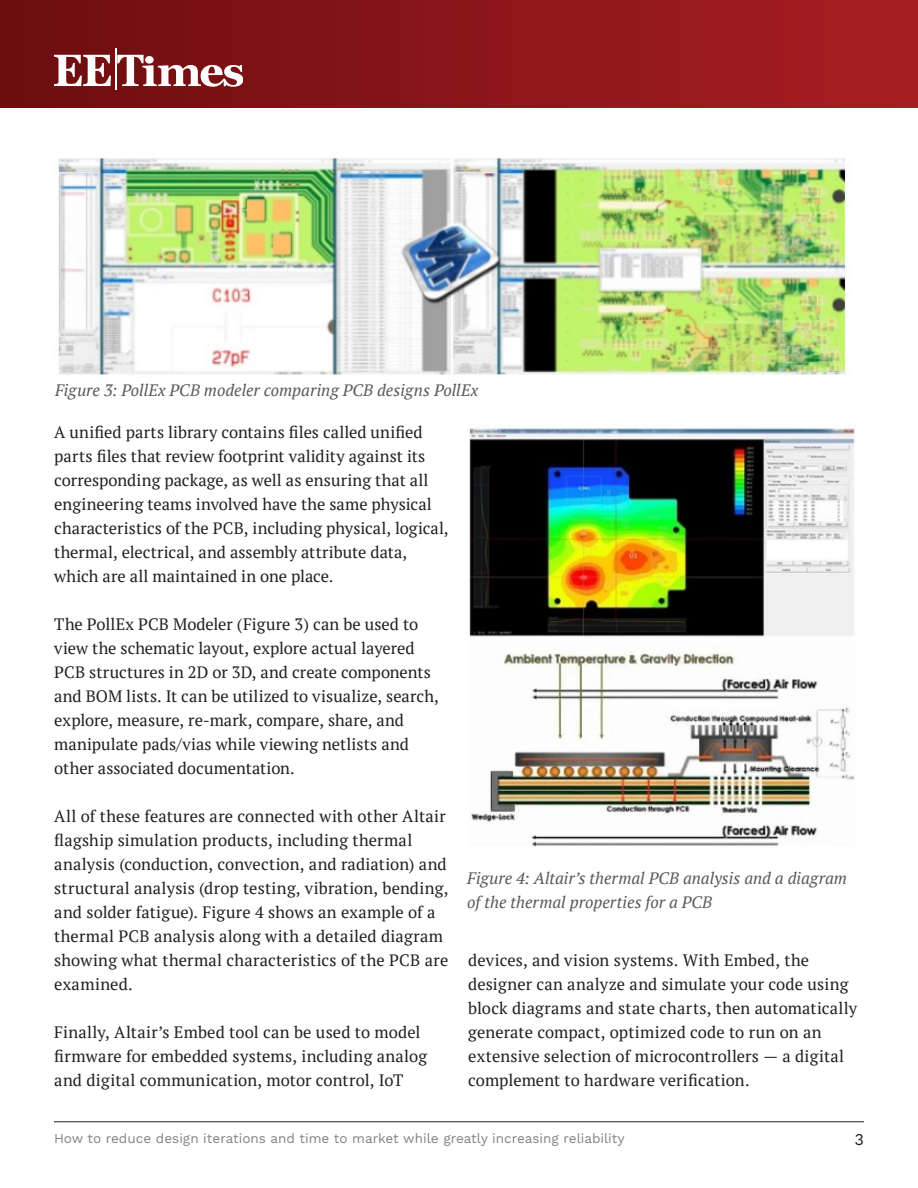
<style>
.page{position:relative;width:918px;height:1188px;background:#fff}
.page>*{position:absolute;margin:0;border:0;box-sizing:border-box;transform-origin:0 0}
.Body_Copy{font:16.5px/24px "PT Serif";letter-spacing:.005em;color:#231f20}
.Captions{font:italic 16.5px/24px "PT Serif";color:#57585a}
.t1{font:16.5px "Work Sans";color:#231f20}
.t2{font:13.5px "Work Sans";color:#808285}
</style>
<div class="page">
<div style="left:0;top:0;width:918px;height:108px;background:linear-gradient(to right,#6c0e10,#a71d22)"></div>
<hr style="left:115px;top:48px;width:1px;height:41px;background:#fefefe">
<svg style="left:117px;top:55px;width:126px;height:32px"></svg>
<svg style="left:54px;top:55px;width:57px;height:31px"></svg>
<hr style="left:54px;top:1121px;width:810px;height:1px;background:#231f20">
<img style="left:58px;top:158px;width:788px;height:217px">
<img style="left:469px;top:427px;width:386px;height:420px">
<p class="Captions" style="left:55px;top:378px;width:425px">Figure 3: PollEx PCB modeler comparing PCB designs PollEx</p>
<p class="Body_Copy" style="left:54px;top:420px;width:396px">A unified parts library contains files called unified parts files that review footprint validity against its corresponding package, as well as ensuring that all engineering teams involved have the same physical characteristics of the PCB, including physical, logical, thermal, electrical, and assembly attribute data, which are all maintained in one place.</p>
<p class="Body_Copy" style="left:54px;top:612px;width:386px">The PollEx PCB Modeler (Figure 3) can be used to view the schematic layout, explore actual layered PCB structures in 2D or 3D, and create components and BOM lists. It can be utilized to visualize, search, explore, measure, re-mark, compare, share, and manipulate pads/vias while viewing netlists and other associated documentation.</p>
<p class="Body_Copy" style="left:54px;top:804px;width:396px">All of these features are connected with other Altair flagship simulation products, including thermal analysis (conduction, convection, and radiation) and structural analysis (drop testing, vibration, bending, and solder fatigue). Figure 4 shows an example of a thermal PCB analysis along with a detailed diagram showing what thermal characteristics of the PCB are examined.</p>
<p class="Body_Copy" style="left:54px;top:1020px;width:374px">Finally, Altair’s Embed tool can be used to model firmware for embedded systems, including analog and digital communication, motor control, IoT</p>
<p class="Captions" style="left:467px;top:866px;width:381px">Figure 4: Altair’s thermal PCB analysis and a diagram of the thermal properties for a PCB</p>
<p class="Body_Copy" style="left:468px;top:948px;width:391px">devices, and vision systems. With Embed, the designer can analyze and simulate your code using block diagrams and state charts, then automatically generate compact, optimized code to run on an extensive selection of microcontrollers — a digital complement to hardware verification.</p>
<p class="t2" style="left:54px;top:1130px;width:572px">How to reduce design iterations and time to market while greatly increasing reliability</p>
<p class="t1" style="left:854px;top:1130px;width:11px">3</p>
</div>
